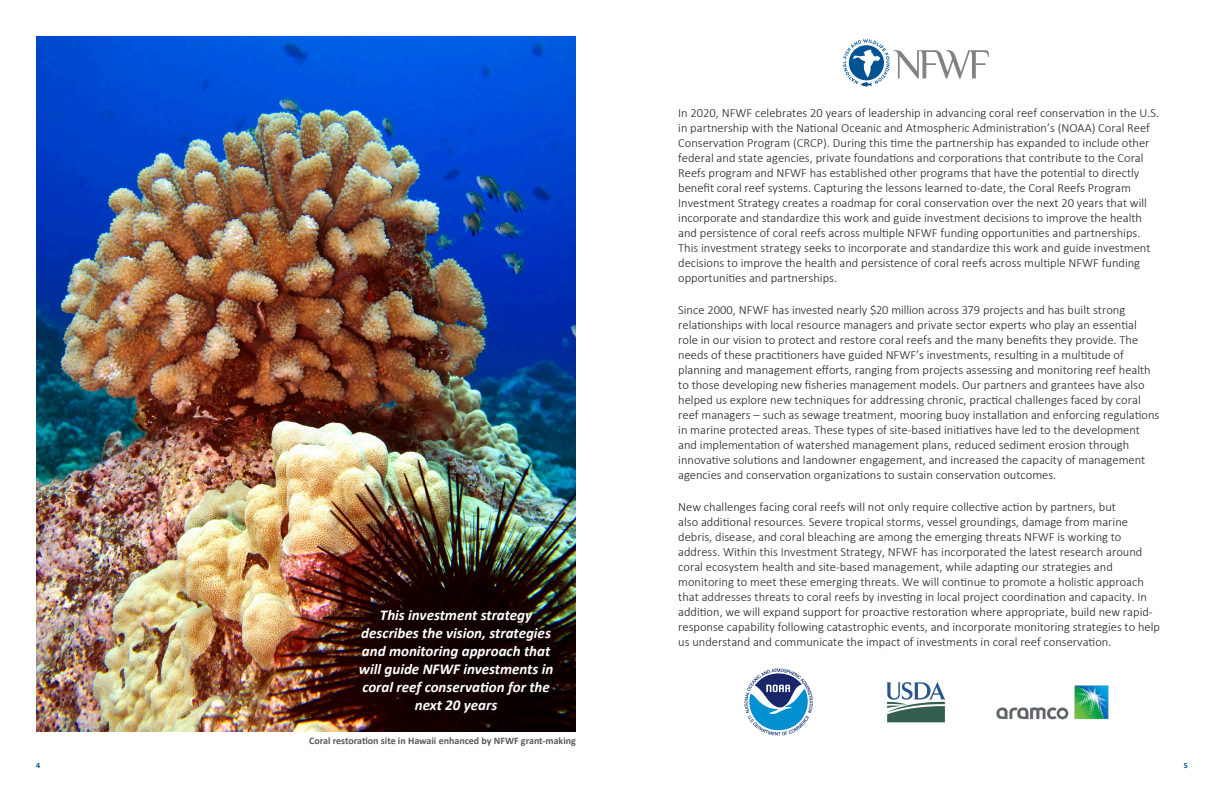
<style>
.page{position:relative;width:1224px;height:792px;background:#fff}
.page>*{position:absolute;margin:0;border:0;box-sizing:border-box;transform-origin:0 0}
.t1{font:italic 700 15px/18px "Calibri";color:#fff;text-align:center}
.Introduction_-_body_copy{font:300 12.5px/15px "Calibri";color:#231f20}
.t2{font:700 10px "Calibri";color:#57585a}
.page_number_-_right{font:700 8px "Calibri";color:#015393}
</style>
<div class="page">
<img style="left:36px;top:36px;width:540px;height:696px">
<svg style="left:843px;top:39px;width:146px;height:48px"></svg>
<img style="left:886px;top:682px;width:60px;height:41px">
<img style="left:996px;top:685px;width:113px;height:35px">
<img style="left:744px;top:668px;width:69px;height:68px">
<p class="t1" style="left:359px;top:605px;width:196px">This investment strategy describes the vision, strategies and monitoring approach that will guide NFWF investments in coral reef conservation for the next 20 years</p>
<p class="t2" style="left:309px;top:734px;width:268px">Coral restoration site in Hawaii enhanced by NFWF grant-making</p>
<p class="Introduction_-_body_copy" style="left:678px;top:106px;width:482px">In 2020, NFWF celebrates 20 years of leadership in advancing coral reef conservation in the U.S. in partnership with the National Oceanic and Atmospheric Administration’s (NOAA) Coral Reef Conservation Program (CRCP). During this time the partnership has expanded to include other federal and state agencies, private foundations and corporations that contribute to the Coral Reefs program and NFWF has established other programs that have the potential to directly benefit coral reef systems. Capturing the lessons learned to-date, the Coral Reefs Program Investment Strategy creates a roadmap for coral conservation over the next 20 years that will incorporate and standardize this work and guide investment decisions to improve the health and persistence of coral reefs across multiple NFWF funding opportunities and partnerships.<br>This investment strategy seeks to incorporate and standardize this work and guide investment decisions to improve the health and persistence of coral reefs across multiple NFWF funding opportunities and partnerships.</p>
<p class="Introduction_-_body_copy" style="left:678px;top:303px;width:483px">Since 2000, NFWF has invested nearly $20 million across 379 projects and has built strong relationships with local resource managers and private sector experts who play an essential role in our vision to protect and restore coral reefs and the many benefits they provide. The needs of these practitioners have guided NFWF’s investments, resulting in a multitude of planning and management efforts, ranging from projects assessing and monitoring reef health to those developing new fisheries management models. Our partners and grantees have also helped us explore new techniques for addressing chronic, practical challenges faced by coral reef managers – such as sewage treatment, mooring buoy installation and enforcing regulations in marine protected areas. These types of site-based initiatives have led to the development and implementation of watershed management plans, reduced sediment erosion through innovative solutions and landowner engagement, and increased the capacity of management agencies and conservation organizations to sustain conservation outcomes.</p>
<p class="Introduction_-_body_copy" style="left:678px;top:500px;width:483px">New challenges facing coral reefs will not only require collective action by partners, but<br>also additional resources. Severe tropical storms, vessel groundings, damage from marine debris, disease, and coral bleaching are among the emerging threats NFWF is working to address. Within this Investment Strategy, NFWF has incorporated the latest research around coral ecosystem health and site-based management, while adapting our strategies and monitoring to meet these emerging threats. We will continue to promote a holistic approach that addresses threats to coral reefs by investing in local project coordination and capacity. In addition, we will expand support for proactive restoration where appropriate, build new rapid&shy;response capability following catastrophic events, and incorporate monitoring strategies to help us understand and communicate the impact of investments in coral reef conservation.</p>
<p class="page_number_-_right" style="left:36px;top:760px;width:6px">4</p>
<p class="page_number_-_right" style="left:1184px;top:760px;width:6px">5</p>
</div>
